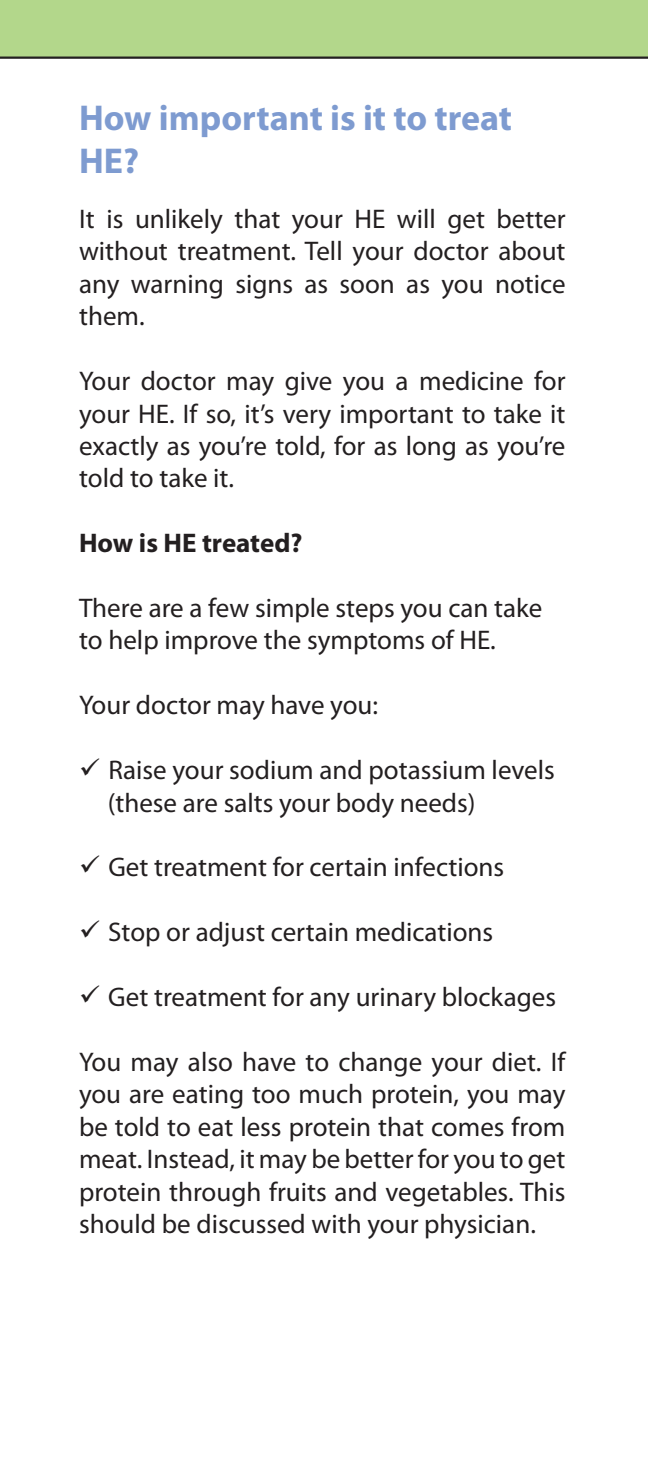
<style>
.page{position:relative;width:648px;height:1460px;background:#fff}
.page>*{position:absolute;margin:0;border:0;box-sizing:border-box;transform-origin:0 0}
.t1{font:700 36px/43.2px "Myriad Pro";color:#7e9bd0}
.t2{font:27px/32.4px "Myriad Pro";color:#231f20;text-align:justify}
.t3{font:700 27px "Myriad Pro";color:#231f20}
</style>
<div class="page">
<div style="left:0;top:0;width:647px;height:59px;background:#b3d78b"></div>
<h1 class="t1" style="left:79px;top:95px;width:434px">How important is it to treat<br>HE?</h1>
<p class="t2" style="left:79px;top:202px;width:488px">It is unlikely that your HE will get better without treatment. Tell your doctor about any warning signs as soon as you notice them.</p>
<p class="t2" style="left:79px;top:364px;width:487px">Your doctor may give you a medicine for your HE. If so, it’s very important to take it exactly as you’re told, for as long as you’re told to take it.</p>
<p class="t3" style="left:79px;top:525px;width:225px">How is HE treated?</p>
<p class="t2" style="left:79px;top:591px;width:464px">There are a few simple steps you can take to help improve the symptoms of HE.</p>
<p class="t2" style="left:79px;top:688px;width:300px">Your doctor may have you:</p>
<p class="t2" style="left:108px;top:753px;width:448px;text-indent:-29px">✓ Raise your sodium and potassium levels (these are salts your body needs)</p>
<p class="t2" style="left:79px;top:850px;width:426px">✓ Get treatment for certain infections</p>
<p class="t2" style="left:79px;top:915px;width:415px">✓ Stop or adjust certain medications</p>
<p class="t2" style="left:79px;top:980px;width:478px">✓ Get treatment for any urinary blockages</p>
<p class="t2" style="left:79px;top:1045px;width:488px">You may also have to change your diet. If you are eating too much protein, you may be told to eat less protein that comes from meat. Instead, it may be better for you to get protein through fruits and vegetables. This should be discussed with your physician.</p>
</div>
